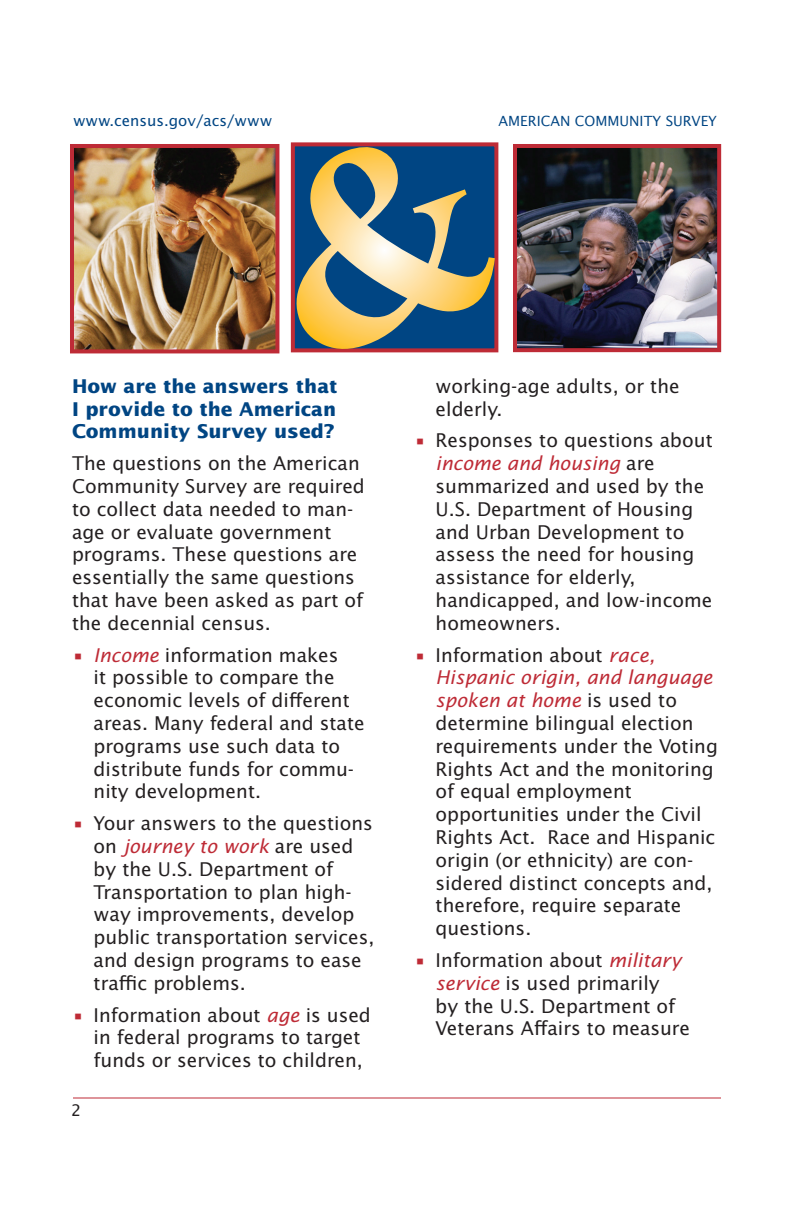
<style>
.page{position:relative;width:792px;height:1224px;background:#fff}
.page>*{position:absolute;margin:0;border:0;box-sizing:border-box;transform-origin:0 0}
.bullets{font:19px/22.8px "Lucida Sans";color:#231f20}
.body_text{font:19px/22.8px "Lucida Sans";color:#231f20}
.headings{font:700 19px/22.8px "Lucida Sans";color:#004583;text-align:justify}
.t1{font:16px "Lucida Sans";color:#231f20}
.t2{font:15px "Lucida Sans";color:#004583}
.t3{font:14px "Lucida Sans";color:#004583}
.s1{color:#be2b36}
.s2{font-style:italic;color:#be2b36}
</style>
<div class="page">
<hr style="left:73px;top:1098px;width:648px;height:1px;background:#be2b36">
<img style="left:518px;top:149px;width:198px;height:198px">
<div style="left:513px;top:144px;width:208px;height:208px;border:4px solid #be2b36"></div>
<img style="left:75px;top:149px;width:176px;height:199px">
<div style="left:70px;top:144px;width:209px;height:209px;border:4px solid #be2b36"></div>
<svg style="left:251px;top:142px;width:248px;height:212px;background:#2b507c"></svg>
<p class="t2" style="left:73px;top:112px;width:201px">www.census.gov/acs/www</p>
<p class="t3" style="left:499px;top:113px;width:220px">AMERICAN COMMUNITY SURVEY</p>
<p class="headings" style="left:72px;top:375px;width:267px">How are the answers that I provide to the American Community Survey used?</p>
<p class="body_text" style="left:72px;top:452px;width:294px">The questions on the American<br>Community Survey are required to collect data needed to man&shy;age or evaluate government programs. These questions are essentially the same questions that have been asked as part of the decennial census.</p>
<p class="bullets" style="left:94px;top:644px;width:273px;text-indent:-22px"><span class="s1">•</span> <span class="s2">Income</span> information makes<br>it possible to compare the economic levels of different areas. Many federal and state programs use such data to distribute funds for commu&shy;nity development.</p>
<p class="bullets" style="left:94px;top:812px;width:282px;text-indent:-22px"><span class="s1">•</span> Your answers to the questions on <span class="s2">journey to work</span> are used by the U.S. Department of<br>Transportation to plan high&shy;way improvements, develop public transportation services, and design programs to ease traffic problems.</p>
<p class="bullets" style="left:94px;top:1004px;width:279px;text-indent:-22px"><span class="s1">•</span> Information about <span class="s2">age</span> is used in federal programs to target funds or services to children,</p>
<p class="t1" style="left:71px;top:1101px;width:12px">2</p>
<p class="bullets" style="left:436px;top:375px;width:246px">working-age adults, or the elderly.</p>
<p class="bullets" style="left:436px;top:430px;width:279px;text-indent:-22px"><span class="s1">•</span> Responses to questions about <span class="s2">income and housing</span> are summarized and used by the<br>U.S. Department of Housing and Urban Development to assess the need for housing assistance for elderly, handicapped, and low-income homeowners.</p>
<p class="bullets" style="left:436px;top:644px;width:284px;text-indent:-22px"><span class="s1">•</span> Information about <span class="s2">race,<br>Hispanic origin, and language spoken at home</span> is used to determine bilingual election requirements under the Voting<br>Rights Act and the monitoring of equal employment opportunities under the Civil<br>Rights Act. Race and Hispanic origin (or ethnicity) are con&shy;sidered distinct concepts and, therefore, require separate questions.</p>
<p class="bullets" style="left:436px;top:949px;width:256px;text-indent:-22px"><span class="s1">•</span> Information about <span class="s2">military service</span> is used primarily<br>by the U.S. Department of<br>Veterans Affairs to measure</p>
</div>
